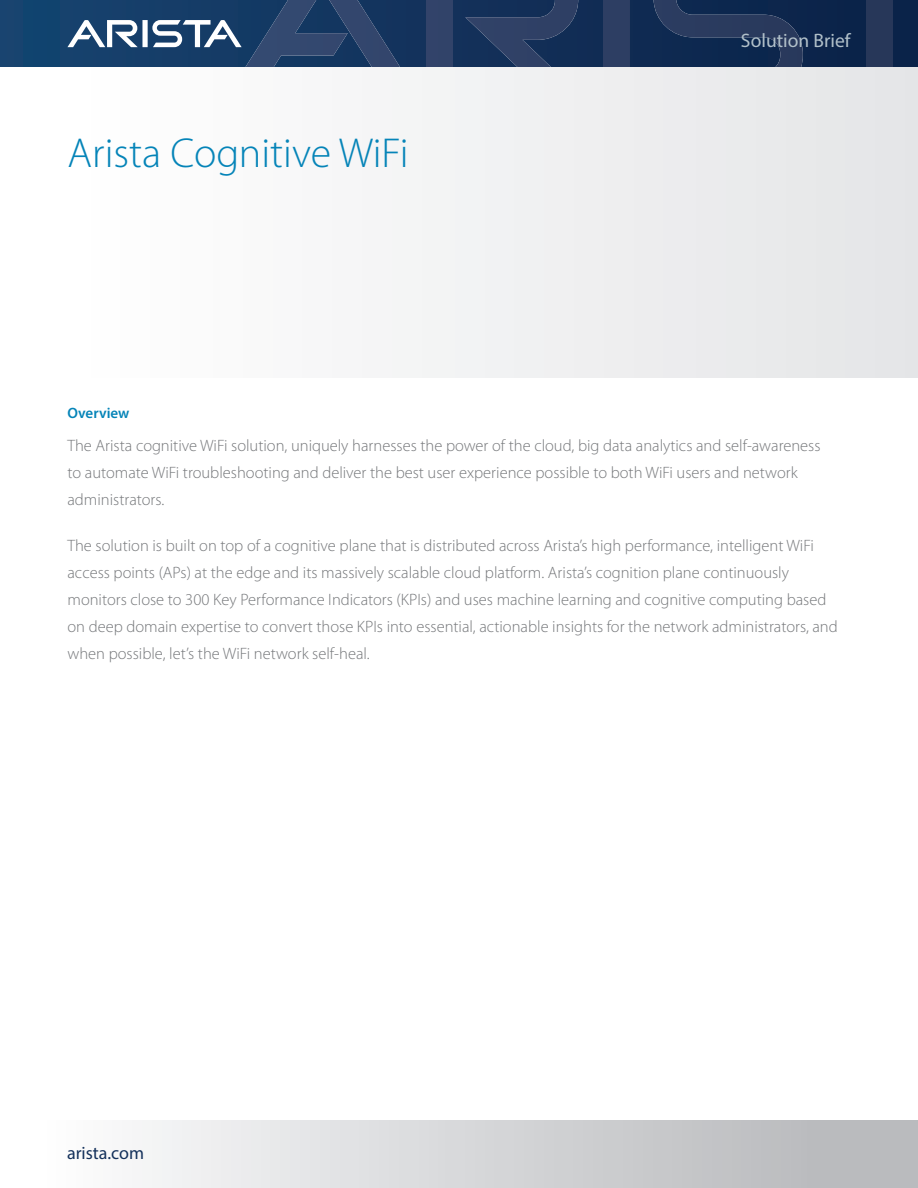
<style>
.page{position:relative;width:918px;height:1188px;background:#fff}
.page>*{position:absolute;margin:0;border:0;box-sizing:border-box;transform-origin:0 0}
.Main_header{font:300 42px "Myriad Pro";color:#0584b8}
.t1{font:19.5px "Myriad Pro";color:#b1c0c9}
.t2{font:18px "Myriad Pro";color:#14315b}
.Intro_block_text{font:300 16.5px/27px "Myriad Pro";color:#76787b}
.Main_body_subhead{font:600 15px "Myriad Pro";color:#0584b8}
</style>
<div class="page">
<svg style="left:0;top:0;width:918px;height:68px;background:#13335a"></svg>
<div style="left:426px;top:0;width:26px;height:68px;background:#314369"></div>
<svg style="left:465px;top:0;width:113px;height:68px;background:#233a60"></svg>
<svg style="left:67px;top:0;width:333px;height:68px;background:#325177"></svg>
<div style="left:604px;top:0;width:26px;height:68px;background:#2d3e63"></div>
<svg style="left:654px;top:0;width:149px;height:68px;background:#1c3257"></svg>
<div style="left:867px;top:0;width:26px;height:68px;background:#273759"></div>
<div style="left:0;top:1120px;width:918px;height:68px;background:linear-gradient(to right,#fff,#b3b4b7)"></div>
<div style="left:0;top:68px;width:918px;height:310px;background:linear-gradient(to right,#fff,#e4e5e7)"></div>
<p class="Main_header" style="left:68px;top:129px;width:343px">Arista Cognitive WiFi</p>
<p class="t1" style="left:741px;top:29px;width:111px">Solution Brief</p>
<p class="Main_body_subhead" style="left:68px;top:404px;width:63px">Overview</p>
<p class="Intro_block_text" style="left:68px;top:432px;width:755px">The Arista cognitive WiFi solution, uniquely harnesses the power of the cloud, big data analytics and self-awareness to automate WiFi troubleshooting and deliver the best user experience possible to both WiFi users and network administrators.</p>
<p class="Intro_block_text" style="left:68px;top:532px;width:772px">The solution is built on top of a cognitive plane that is distributed across Arista’s high performance, intelligent WiFi access points (APs) at the edge and its massively scalable cloud platform. Arista’s cognition plane continuously monitors close to 300 Key Performance Indicators (KPIs) and uses machine learning and cognitive computing based on deep domain expertise to convert those KPIs into essential, actionable insights for the network administrators, and when possible, let’s the WiFi network self-heal.</p>
<p class="t2" style="left:67px;top:1142px;width:79px">arista.com</p>
</div>
